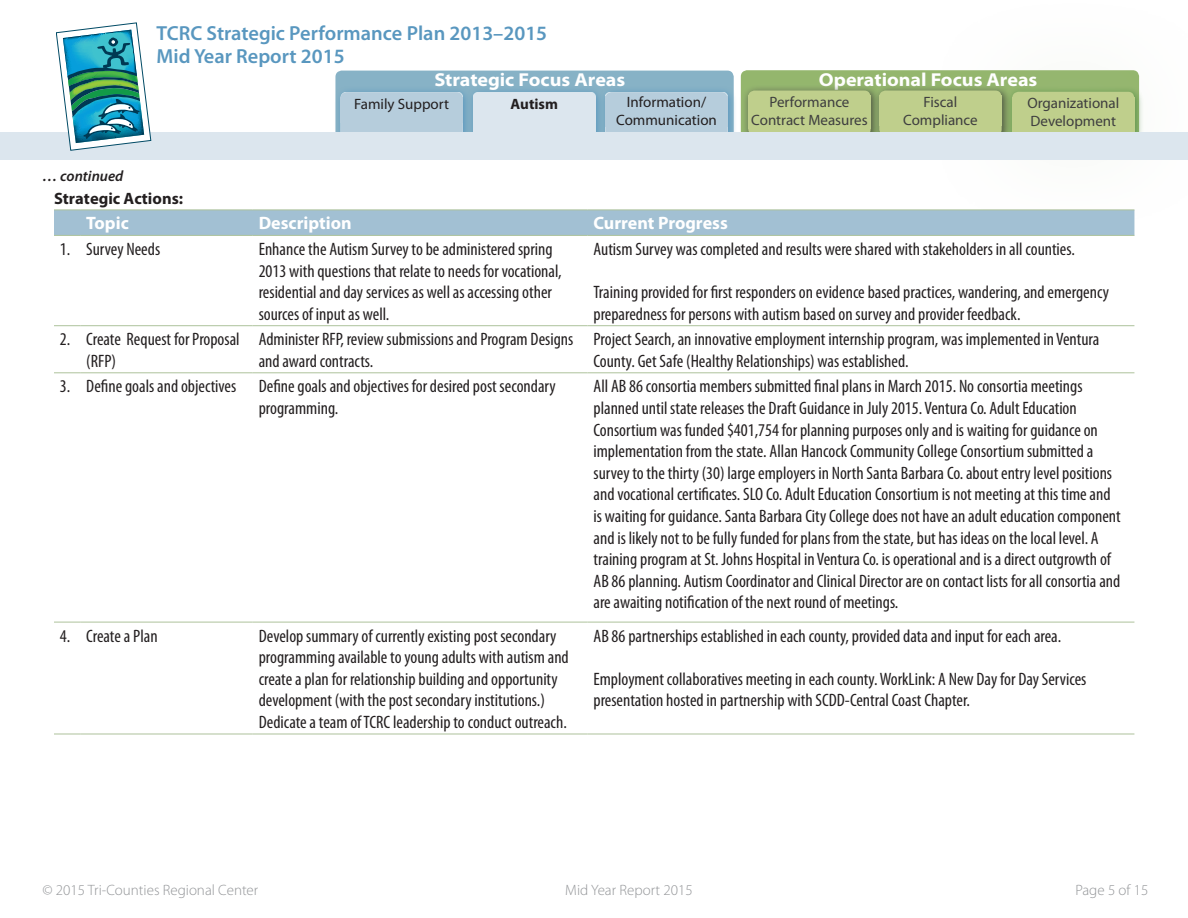
<style>
.page{position:relative;width:1188px;height:918px;background:#fff}
.page>*{position:absolute;margin:0;border:0;box-sizing:border-box;transform-origin:0 0}
.t1{font:600 20.4px/23.2px "Myriad Pro";color:#5997bf}
.t2{font:700 semi-expanded 18.75px "Myriad Pro";color:#fff}
.t3{font:condensed 18px/21.6px "Myriad Pro";color:#231f20}
.t4{font:700 18px "Myriad Pro";color:#fff}
.t5{font:700 16.5px "Myriad Pro";color:#231f20}
.t6{font:15px/18px "Myriad Pro";color:#3e3e3f;text-align:center}
.t7{font:300 15px "Myriad Pro";color:#939598}
.t8{font:15px/18px "Myriad Pro";color:#231f20;text-align:center}
.t9{font:italic 600 15px "Myriad Pro";color:#231f20}
.t10{font:700 15px "Myriad Pro";color:#231f20}
</style>
<div class="page">
<div style="left:335px;top:71px;width:399px;height:67px;background:#87b2c6;border-radius:6px"></div>
<svg style="left:335px;top:86px;width:132px;height:46px"></svg>
<div style="left:341px;top:92px;width:122px;height:45px;background:#b6cddc;border-radius:6px"></div>
<svg style="left:611px;top:86px;width:124px;height:46px"></svg>
<div style="left:605px;top:92px;width:123px;height:45px;background:#b6cddc;border-radius:6px"></div>
<svg style="left:467px;top:86px;width:138px;height:61px"></svg>
<div style="left:473px;top:92px;width:122px;height:45px;background:#dce6ee;border-radius:6px"></div>
<div style="left:741px;top:70px;width:398px;height:68px;background:#94b66d;border-radius:6px"></div>
<div style="left:916px;top:0;width:272px;height:237px;background:#adc29b;opacity:.3"></div>
<div style="left:1012px;top:92px;width:122px;height:45px;background:#bfcf8c;border-radius:6px"></div>
<div style="left:738px;top:81px;width:142px;height:64px;background:#adc29b;opacity:.3"></div>
<div style="left:748px;top:91px;width:123px;height:45px;background:#bfcf8c;border-radius:6px"></div>
<div style="left:869px;top:81px;width:142px;height:64px;background:#adc29b;opacity:.3"></div>
<div style="left:879px;top:91px;width:123px;height:45px;background:#bfcf8c;border-radius:6px"></div>
<div style="left:0;top:132px;width:1188px;height:28px;background:#dce6ee"></div>
<svg style="left:56px;top:23px;width:95px;height:128px"></svg>
<svg style="left:54px;top:622px;width:26px;height:1px"></svg>
<svg style="left:54px;top:734px;width:26px;height:1px"></svg>
<hr style="left:80px;top:622px;width:173px;height:1px;background:#adc29b">
<hr style="left:253px;top:622px;width:335px;height:1px;background:#adc29b">
<hr style="left:588px;top:622px;width:546px;height:1px;background:#adc29b">
<hr style="left:80px;top:734px;width:173px;height:1px;background:#adc29b">
<hr style="left:253px;top:734px;width:335px;height:1px;background:#adc29b">
<hr style="left:588px;top:734px;width:546px;height:1px;background:#adc29b">
<div style="left:54px;top:210px;width:1080px;height:26px;background:#a2c0d3"></div>
<hr style="left:80px;top:210px;width:173px;height:1px;background:#adc29b">
<hr style="left:253px;top:210px;width:335px;height:1px;background:#adc29b">
<hr style="left:588px;top:210px;width:546px;height:1px;background:#adc29b">
<svg style="left:54px;top:325px;width:26px;height:1px"></svg>
<hr style="left:80px;top:325px;width:173px;height:1px;background:#adc29b">
<hr style="left:253px;top:325px;width:335px;height:1px;background:#adc29b">
<hr style="left:588px;top:325px;width:546px;height:1px;background:#adc29b">
<hr style="left:80px;top:372px;width:173px;height:1px;background:#adc29b">
<hr style="left:253px;top:372px;width:335px;height:1px;background:#adc29b">
<hr style="left:588px;top:372px;width:546px;height:1px;background:#adc29b">
<svg style="left:54px;top:372px;width:26px;height:1px"></svg>
<p class="t1" style="left:157px;top:21px;width:392px">TCRC Strategic Performance Plan 2013–2015<br>Mid Year Report 2015</p>
<p class="t9" style="left:43px;top:168px;width:82px">… continued</p>
<p class="t2" style="left:434px;top:70px;width:192px">Strategic Focus Areas</p>
<p class="t2" style="left:819px;top:69px;width:220px">Operational Focus Areas</p>
<p class="t6" style="left:751px;top:93px;width:118px">Performance<br>Contract Measures</p>
<p class="t6" style="left:903px;top:93px;width:76px">Fiscal<br>Compliance</p>
<p class="t8" style="left:616px;top:93px;width:102px">Information/<br>Communication</p>
<p class="t6" style="left:1027px;top:94px;width:93px;text-align:left">Organizational<br>Development</p>
<p class="t8" style="left:354px;top:95px;width:96px">Family Support</p>
<p class="t10" style="left:511px;top:95px;width:49px">Autism</p>
<p class="t5" style="left:54px;top:189px;width:131px">Strategic Actions:</p>
<p class="t4" style="left:86px;top:213px;width:44px">Topic</p>
<p class="t4" style="left:259px;top:213px;width:94px">Description</p>
<p class="t4" style="left:594px;top:213px;width:136px">Current Progress</p>
<p class="t3" style="left:60px;top:239px;width:102px">1. Survey Needs</p>
<p class="t3" style="left:259px;top:239px;width:305px">Enhance the Autism Survey to be administered spring 2013 with questions that relate to needs for vocational, residential and day services as well as accessing other sources of input as well.</p>
<p class="t3" style="left:594px;top:239px;width:483px">Autism Survey was completed and results were shared with stakeholders in all counties.</p>
<p class="t3" style="left:594px;top:282px;width:517px">Training provided for first responders on evidence based practices, wandering, and emergency preparedness for persons with autism based on survey and provider feedback.</p>
<p class="t3" style="left:86px;top:329px;width:155px;text-indent:-26px">2. Create Request for Proposal (RFP)</p>
<p class="t3" style="left:259px;top:329px;width:316px">Administer RFP, review submissions and Program Designs and award contracts.</p>
<p class="t3" style="left:594px;top:329px;width:507px">Project Search, an innovative employment internship program, was implemented in Ventura<br>County. Get Safe (Healthy Relationships) was established.</p>
<p class="t3" style="left:259px;top:376px;width:299px;text-indent:-199px">3. Define goals and objectives Define goals and objectives for desired post secondary programming.</p>
<p class="t3" style="left:594px;top:376px;width:529px">All AB 86 consortia members submitted final plans in March 2015. No consortia meetings planned until state releases the Draft Guidance in July 2015. Ventura Co. Adult Education Consortium was funded $401,754 for planning purposes only and is waiting for guidance on implementation from the state. Allan Hancock Community College Consortium submitted a survey to the thirty (30) large employers in North Santa Barbara Co. about entry level positions and vocational certificates. SLO Co. Adult Education Consortium is not meeting at this time and is waiting for guidance. Santa Barbara City College does not have an adult education component and is likely not to be fully funded for plans from the state, but has ideas on the local level. A training program at St. Johns Hospital in Ventura Co. is operational and is a direct outgrowth of AB 86 planning. Autism Coordinator and Clinical Director are on contact lists for all consortia and are awaiting notification of the next round of meetings.</p>
<p class="t3" style="left:60px;top:625px;width:99px">4. Create a Plan</p>
<p class="t3" style="left:259px;top:625px;width:312px">Develop summary of currently existing post secondary programming available to young adults with autism and create a plan for relationship building and opportunity development (with the post secondary institutions.)<br>Dedicate a team of TCRC leadership to conduct outreach.</p>
<p class="t3" style="left:594px;top:625px;width:469px">AB 86 partnerships established in each county, provided data and input for each area.</p>
<p class="t3" style="left:594px;top:668px;width:494px">Employment collaboratives meeting in each county. WorkLink: A New Day for Day Services presentation hosted in partnership with SCDD-Central Coast Chapter.</p>
<p class="t7" style="left:42px;top:882px;width:217px">© 2015 Tri-Counties Regional Center</p>
<p class="t7" style="left:565px;top:882px;width:129px">Mid Year Report 2015</p>
<p class="t7" style="left:1075px;top:882px;width:75px">Page 5 of 15</p>
</div>
